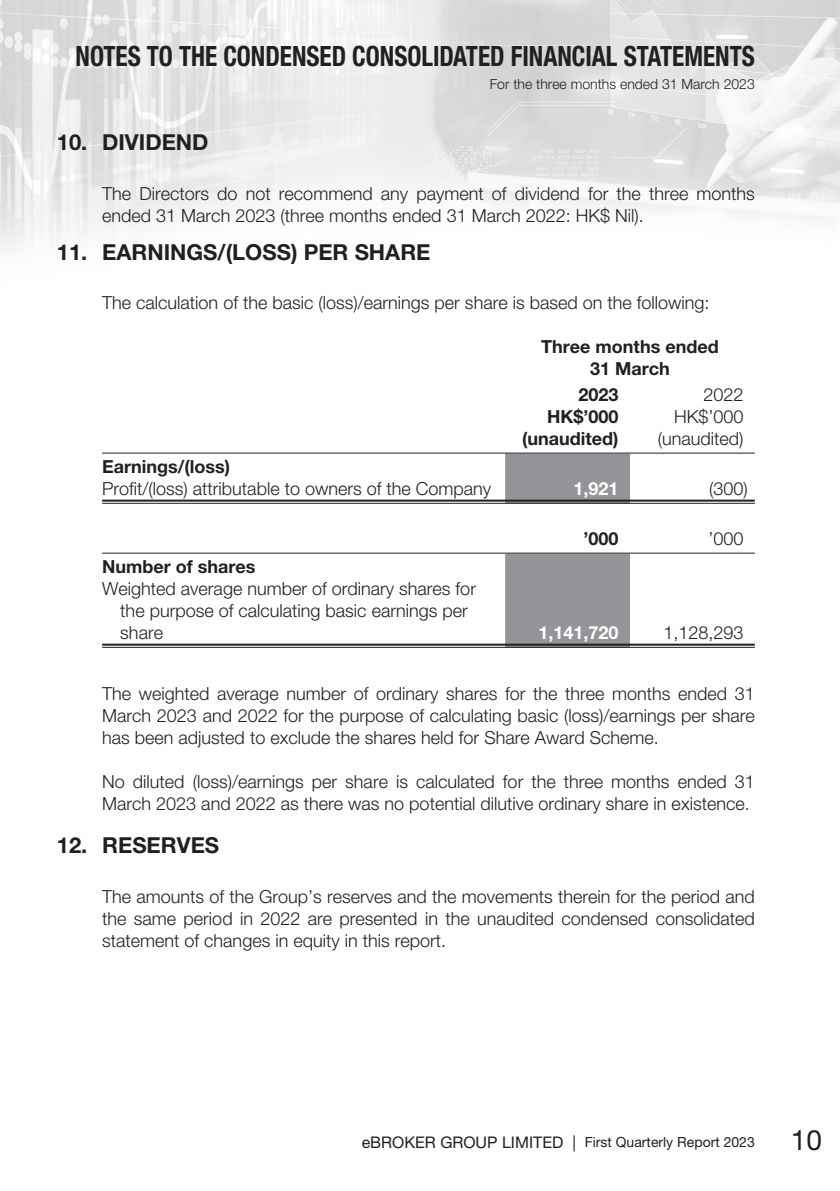
<style>
.page{position:relative;width:840px;height:1191px;background:#fff}
.page>*{position:absolute;margin:0;border:0;box-sizing:border-box;transform-origin:0 0}
.t1{font:700 condensed 28px "Helvetica Neue LT Std";color:#231f20;scale:.9 1}
.t2{font:28px "Helvetica Neue LT Std";color:#231f20}
.t3{font:700 22px "Helvetica Neue LT Std";color:#231f20}
.t4{font:300 18px/22px "Helvetica Neue LT Std";color:#231f20}
.t5{font:700 18px/22px "Helvetica Neue LT Std";color:#231f20;text-align:center}
.t6{font:700 18px "Helvetica Neue LT Std";color:#fff}
.t7{font:16px "Helvetica Neue LT Std";color:#231f20}
.t8{font:300 14px "Helvetica Neue LT Std";color:#231f20}
.t9{font:14px "Helvetica Neue LT Std";color:#231f20}
</style>
<div class="page">
<img style="left:0;top:0;width:839px;height:249px">
<svg style="left:505px;top:453px;width:124px;height:194px"></svg>
<hr style="left:102px;top:452px;width:403px;height:1px;background:#231f20">
<hr style="left:505px;top:452px;width:124px;height:1px;background:#231f20">
<hr style="left:629px;top:452px;width:125px;height:1px;background:#231f20">
<hr style="left:102px;top:499px;width:403px;height:2px;background:#231f20">
<hr style="left:102px;top:503px;width:403px;height:1px;background:#231f20">
<hr style="left:505px;top:499px;width:124px;height:2px;background:#231f20">
<hr style="left:505px;top:503px;width:124px;height:1px;background:#231f20">
<hr style="left:629px;top:499px;width:125px;height:2px;background:#231f20">
<hr style="left:629px;top:503px;width:125px;height:1px;background:#231f20">
<hr style="left:102px;top:552px;width:403px;height:1px;background:#231f20">
<hr style="left:505px;top:552px;width:124px;height:1px;background:#231f20">
<hr style="left:629px;top:552px;width:125px;height:1px;background:#231f20">
<hr style="left:102px;top:643px;width:403px;height:2px;background:#231f20">
<hr style="left:102px;top:647px;width:403px;height:1px;background:#231f20">
<hr style="left:505px;top:643px;width:124px;height:2px;background:#231f20">
<hr style="left:505px;top:647px;width:124px;height:1px;background:#231f20">
<hr style="left:629px;top:643px;width:125px;height:2px;background:#231f20">
<hr style="left:629px;top:647px;width:125px;height:1px;background:#231f20">
<h1 class="t1" style="left:75px;top:39px;width:755px">NOTES TO THE CONDENSED CONSOLIDATED FINANCIAL STATEMENTS</h1>
<p class="t8" style="left:489px;top:75px;width:266px">For the three months ended 31 March 2023</p>
<p class="t3" style="left:57px;top:129px;width:32px">10.</p>
<p class="t3" style="left:57px;top:238px;width:32px">11.</p>
<p class="t3" style="left:102px;top:129px;width:108px">DIVIDEND</p>
<p class="t4" style="left:102px;top:182px;width:543px">The<br>ended 31 March 2023 (three months ended 31 March 2022: HK$ Nil .(</p>
<p class="t3" style="left:102px;top:238px;width:330px">EARNINGS (/ LOSS) PER SHARE</p>
<p class="t4" style="left:139px;top:182px;width:71px">Directors</p>
<p class="t4" style="left:217px;top:182px;width:22px">do</p>
<p class="t4" style="left:279px;top:182px;width:95px">recommend</p>
<p class="t4" style="left:491px;top:182px;width:16px">of</p>
<p class="t4" style="left:514px;top:182px;width:66px">dividend</p>
<p class="t4" style="left:587px;top:182px;width:22px">for</p>
<p class="t4" style="left:616px;top:182px;width:26px">the</p>
<p class="t4" style="left:648px;top:182px;width:41px">three</p>
<p class="t4" style="left:245px;top:182px;width:27px">not</p>
<p class="t4" style="left:416px;top:182px;width:69px">payment</p>
<p class="t4" style="left:380px;top:182px;width:29px">any</p>
<p class="t4" style="left:696px;top:182px;width:60px">months</p>
<p class="t4" style="left:102px;top:291px;width:608px">The calculation of the basic (loss /) earnings per share is based on the following:</p>
<p class="t5" style="left:541px;top:335px;width:179px">Three months ended<br>31 March</p>
<p class="t4" style="left:703px;top:383px;width:42px">2022</p>
<p class="t5" style="left:578px;top:383px;width:42px">2023</p>
<p class="t5" style="left:102px;top:455px;width:129px">Earnings (/ loss(</p>
<p class="t4" style="left:102px;top:477px;width:390px">Profit (/ loss) attributable to owners of the Company</p>
<p class="t5" style="left:102px;top:555px;width:155px">Number of shares</p>
<p class="t4" style="left:102px;top:577px;width:375px;text-align:center">Weighted average number of ordinary shares for the purpose of calculating basic earnings per</p>
<p class="t4" style="left:120px;top:621px;width:44px">share</p>
<p class="t5" style="left:547px;top:405px;width:73px">HK ’$ 000</p>
<p class="t5" style="left:522px;top:427px;width:98px">(unaudited)</p>
<p class="t6" style="left:573px;top:478px;width:47px">1,921</p>
<p class="t5" style="left:583px;top:527px;width:37px">‘000</p>
<p class="t6" style="left:538px;top:622px;width:82px">1,141,720</p>
<p class="t4" style="left:673px;top:405px;width:71px">HK ‘$ 000</p>
<p class="t4" style="left:657px;top:427px;width:87px">(unaudited(</p>
<p class="t4" style="left:708px;top:477px;width:40px">)300(</p>
<p class="t4" style="left:708px;top:527px;width:37px">‘000</p>
<p class="t4" style="left:663px;top:621px;width:82px">1,128,293</p>
<p class="t3" style="left:57px;top:832px;width:32px">12.</p>
<p class="t4" style="left:102px;top:682px;width:654px;text-align:justify">The weighted average number of ordinary shares for the three months ended 31<br>March 2023 and 2022 for the purpose of calculating basic (loss /) earnings per share has been adjusted to exclude the shares held for Share Award Scheme.</p>
<p class="t4" style="left:102px;top:770px;width:653px">No diluted (loss /) earnings per share is calculated for the three months ended 31<br>March 2023 and 2022 as there was no potential dilutive ordinary share in existence.</p>
<p class="t3" style="left:102px;top:832px;width:118px">RESERVES</p>
<p class="t4" style="left:102px;top:885px;width:653px;text-align:justify">The amounts of the Group s’ reserves and the movements therein for the period and the same period in 2022 are presented in the unaudited condensed consolidated statement of changes in equity in this report.</p>
<p class="t7" style="left:361px;top:1132px;width:203px">eBROKER GROUP LIMITED</p>
<p class="t7" style="left:572px;top:1132px;width:5px">|</p>
<p class="t9" style="left:584px;top:1133px;width:171px">First Quarterly Report 2023</p>
<h1 class="t2" style="left:790px;top:1123px;width:33px">10</h1>
</div>
